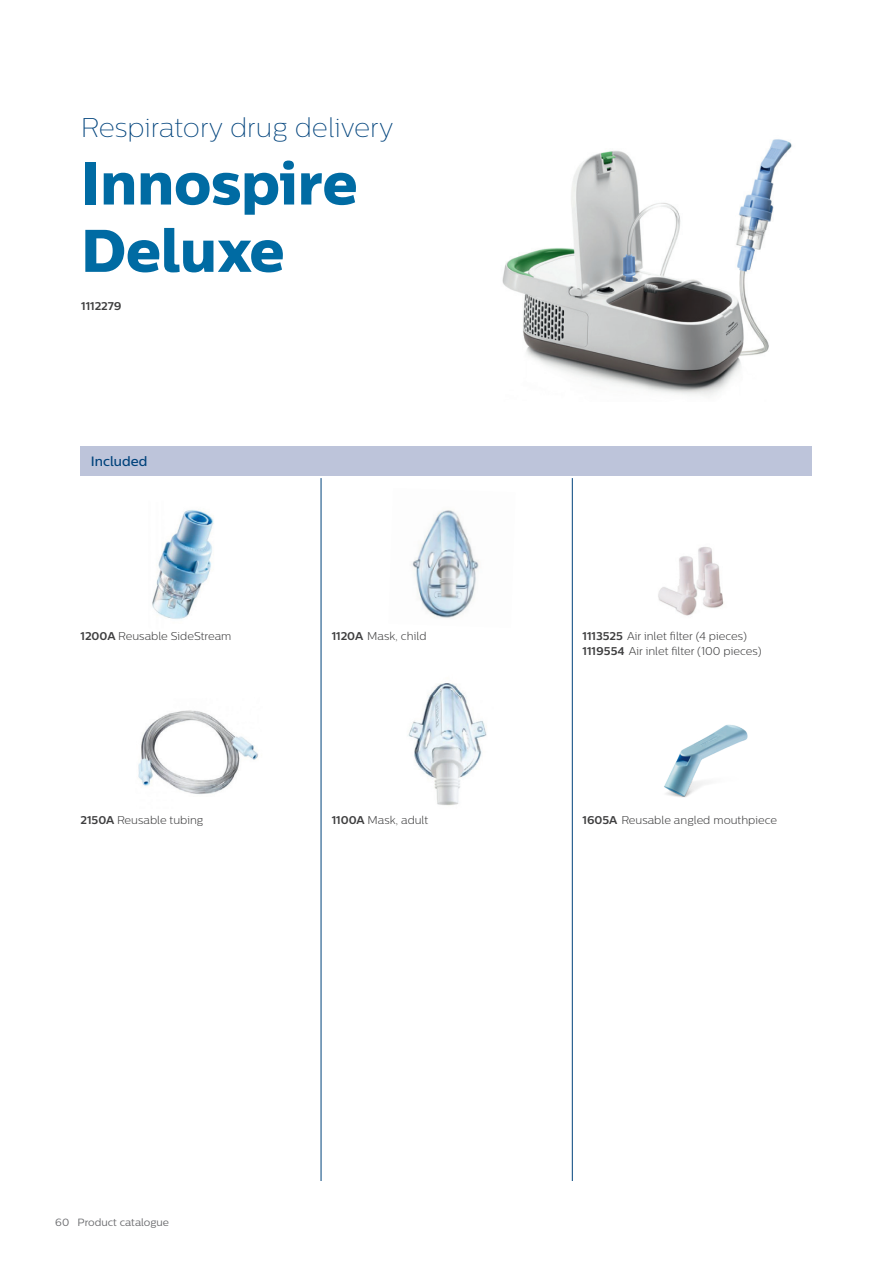
<style>
.page{position:relative;width:893px;height:1263px;background:#fff}
.page>*{position:absolute;margin:0;border:0;box-sizing:border-box;transform-origin:0 0}
.t1{font:60px/67.3px "Centrale Sans X Bold";color:#006ba3}
.t2{font:100 27px "Centrale Sans";color:#01437c}
.t3{font:500 13.5px "Centrale Sans";color:#01437c}
.t4{font:300 11.25px/15px "Centrale Sans";color:#3e3e3f}
.t5{font:700 11.25px "Centrale Sans";color:#3e3e3f}
.t6{font:10.5px "Centrale Sans";color:#6c6d70}
.s1{font-weight:700}
</style>
<div class="page">
<img style="left:502px;top:139px;width:290px;height:257px">
<img style="left:664px;top:724px;width:84px;height:74px">
<img style="left:152px;top:510px;width:62px;height:109px">
<img style="left:138px;top:710px;width:120px;height:84px">
<img style="left:658px;top:547px;width:66px;height:69px">
<img style="left:412px;top:510px;width:67px;height:108px">
<img style="left:408px;top:683px;width:79px;height:123px">
<div style="left:81px;top:446px;width:731px;height:30px;background:#bdc4da"></div>
<hr style="left:321px;top:478px;width:1px;height:703px;background:#01437c">
<hr style="left:572px;top:478px;width:1px;height:703px;background:#01437c">
<h2 class="t2" style="left:81px;top:113px;width:315px">Respiratory drug delivery</h2>
<h1 class="t1" style="left:81px;top:149px;width:278px">Innospire<br>Deluxe</h1>
<p class="t5" style="left:81px;top:299px;width:42px">1112279</p>
<p class="t3" style="left:91px;top:453px;width:58px">Included</p>
<p class="t4" style="left:81px;top:628px;width:152px"><span class="s1">1200A</span> Reusable SideStream</p>
<p class="t4" style="left:81px;top:812px;width:124px"><span class="s1">2150A</span> Reusable tubing</p>
<p class="t4" style="left:332px;top:628px;width:96px"><span class="s1">1120A</span> Mask, child</p>
<p class="t4" style="left:332px;top:812px;width:98px"><span class="s1">1100A</span> Mask, adult</p>
<p class="t4" style="left:583px;top:628px;width:180px"><span class="s1">1113525</span> Air inlet filter (4 pieces)<br><span class="s1">1119554</span> Air inlet filter (100 pieces)</p>
<p class="t4" style="left:583px;top:812px;width:196px"><span class="s1">1605A</span> Reusable angled mouthpiece</p>
<p class="t6" style="left:55px;top:1216px;width:115px">60 Product catalogue</p>
</div>
